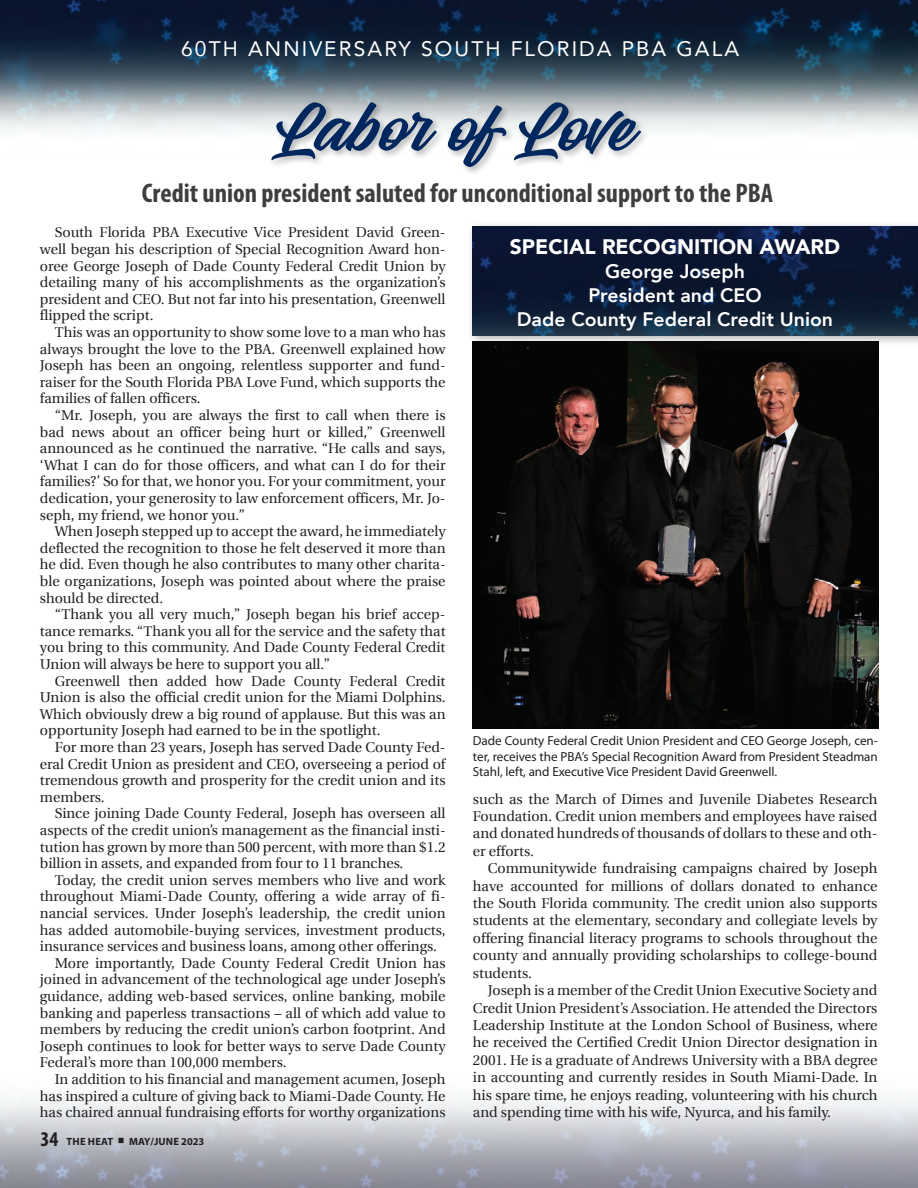
<style>
.page{position:relative;width:918px;height:1188px;background:#fff}
.page>*{position:absolute;margin:0;border:0;box-sizing:border-box;transform-origin:0 0}
.t1{font:64.65px "Galactic Adventure PERSONAL";color:#00275e}
.t2{font:700 condensed 27px "Myriad Pro";color:#3e3e3f}
.t3{font:21px "Avenir";letter-spacing:.1em;color:#fff}
.t4{font:900 21px "Avenir";color:#fff}
.t5{font:800 19.5px/24px "Avenir";color:#fff;text-align:center}
.t6{font:14.25px/16.6px "Utopia";color:#231f20;text-align:justify}
.t7{font:13.2px/15.8px "Myriad Pro";letter-spacing:-.005em;color:#231f20;text-align:justify}
.t8{font:700 10.5px "Myriad Pro";letter-spacing:.02em;color:#231f20}
.s1{font-stretch:condensed;font-size:21px}
.s2{font-family:"Minion Pro";font-weight:400;font-size:18px}
</style>
<div class="page">
<img style="left:0;top:0;width:918px;height:132px">
<div style="left:269px;top:100px;width:381px;height:76px;background:#231f20;opacity:.32"></div>
<div style="left:467px;top:221px;width:451px;height:126px;background:#231f20;opacity:.35"></div>
<img style="left:472px;top:227px;width:446px;height:108px">
<img style="left:473px;top:341px;width:405px;height:388px">
<h3 class="t3" style="left:181px;top:32px;width:559px">60TH ANNIVERSARY SOUTH FLORIDA PBA GALA</h3>
<h1 class="t1" style="left:278px;top:67px;width:361px">Labor of Love</h1>
<h2 class="t2" style="left:142px;top:176px;width:633px">Credit union president saluted for unconditional support to the PBA</h2>
<p class="t6" style="left:40px;top:224px;width:407px;text-indent:15px">South Florida PBA Executive Vice President David Green&shy;well began his description of Special Recognition Award hon&shy;oree George Joseph of Dade County Federal Credit Union by detailing many of his accomplishments as the organization’s president and CEO. But not far into his presentation, Greenwell flipped the script.</p>
<p class="t6" style="left:40px;top:324px;width:407px;text-indent:15px">This was an opportunity to show some love to a man who has always brought the love to the PBA. Greenwell explained how Joseph has been an ongoing, relentless supporter and fund&shy;raiser for the South Florida PBA Love Fund, which supports the families of fallen officers.</p>
<p class="t6" style="left:40px;top:407px;width:407px;text-indent:15px">“Mr. Joseph, you are always the first to call when there is bad news about an officer being hurt or killed,” Greenwell announced as he continued the narrative. “He calls and says, ‘What I can do for those officers, and what can I do for their families?’ So for that, we honor you. For your commitment, your dedication, your generosity to law enforcement officers, Mr. Jo&shy;seph, my friend, we honor you.”</p>
<p class="t6" style="left:40px;top:523px;width:407px;text-indent:15px">When Joseph stepped up to accept the award, he immediately deflected the recognition to those he felt deserved it more than he did. Even though he also contributes to many other charita&shy;ble organizations, Joseph was pointed about where the praise should be directed.</p>
<p class="t6" style="left:40px;top:606px;width:407px;text-indent:15px">“Thank you all very much,” Joseph began his brief accep&shy;tance remarks. “Thank you all for the service and the safety that you bring to this community. And Dade County Federal Credit Union will always be here to support you all.”</p>
<p class="t6" style="left:40px;top:673px;width:407px;text-indent:15px">Greenwell then added how Dade County Federal Credit Union is also the official credit union for the Miami Dolphins.<br>Which obviously drew a big round of applause. But this was an opportunity Joseph had earned to be in the spotlight.</p>
<p class="t6" style="left:40px;top:739px;width:407px;text-indent:15px">For more than 23 years, Joseph has served Dade County Fed&shy;eral Credit Union as president and CEO, overseeing a period of tremendous growth and prosperity for the credit union and its members.</p>
<p class="t6" style="left:40px;top:805px;width:407px;text-indent:15px">Since joining Dade County Federal, Joseph has overseen all aspects of the credit union’s management as the financial insti&shy;tution has grown by more than 500 percent, with more than $1.2 billion in assets, and expanded from four to 11 branches.</p>
<p class="t6" style="left:55px;top:872px;width:392px">Today, the credit union serves members who live and work</p>
<p class="t6" style="left:40px;top:888px;width:407px">throughout Miami-Dade County, offering a wide array of fi-</p>
<p class="t6" style="left:40px;top:905px;width:407px">nancial services. Under Joseph’s leadership, the credit union</p>
<p class="t6" style="left:40px;top:922px;width:407px">has added automobile-buying services, investment products,</p>
<p class="t6" style="left:40px;top:938px;width:398px">insurance services and business loans, among other offerings.</p>
<p class="t6" style="left:55px;top:955px;width:392px">More importantly, Dade County Federal Credit Union has</p>
<p class="t6" style="left:40px;top:971px;width:407px">joined in advancement of the technological age under Joseph’s</p>
<p class="t6" style="left:40px;top:988px;width:407px">guidance, adding web-based services, online banking, mobile</p>
<p class="t6" style="left:40px;top:1005px;width:407px">banking and paperless transactions – all of which add value to</p>
<p class="t6" style="left:40px;top:1021px;width:407px">members by reducing the credit union’s carbon footprint. And</p>
<p class="t6" style="left:40px;top:1038px;width:407px">Joseph continues to look for better ways to serve Dade County</p>
<p class="t6" style="left:40px;top:1054px;width:248px">Federal’s more than 100,000 members.</p>
<p class="t6" style="left:55px;top:1071px;width:392px">In addition to his financial and management acumen, Joseph</p>
<p class="t6" style="left:40px;top:1088px;width:407px">has inspired a culture of giving back to Miami-Dade County. He</p>
<p class="t6" style="left:40px;top:1104px;width:407px">has chaired annual fundraising efforts for worthy organizations</p>
<p class="t8" style="left:41px;top:1135px;width:165px"><span class="s1">34</span> THE HEAT <span class="s2">■</span> MAY/JUNE 2023</p>
<h3 class="t4" style="left:510px;top:228px;width:332px">SPECIAL RECOGNITION AWARD</h3>
<h3 class="t5" style="left:517px;top:259px;width:318px">George Joseph<br>President and CEO<br>Dade County Federal Credit Union</h3>
<p class="t7" style="left:473px;top:732px;width:407px">Dade County Federal Credit Union President and CEO George Joseph, cen&shy;ter, receives the PBA’s Special Recognition Award from President Steadman Stahl, left, and Executive Vice President David Greenwell.</p>
<p class="t6" style="left:473px;top:790px;width:406px;line-height:17.4px">such as the March of Dimes and Juvenile Diabetes Research Foundation. Credit union members and employees have raised and donated hundreds of thousands of dollars to these and oth&shy;er efforts.</p>
<p class="t6" style="left:473px;top:860px;width:406px;line-height:17.4px;text-indent:15px">Communitywide fundraising campaigns chaired by Joseph have accounted for millions of dollars donated to enhance the South Florida community. The credit union also supports students at the elementary, secondary and collegiate levels by offering financial literacy programs to schools throughout the county and annually providing scholarships to college-bound students.</p>
<p class="t6" style="left:473px;top:982px;width:406px;line-height:17.4px;text-indent:15px">Joseph is a member of the Credit Union Executive Society and Credit Union President’s Association. He attended the Directors Leadership Institute at the London School of Business, where he received the Certified Credit Union Director designation in 2001. He is a graduate of Andrews University with a BBA degree in accounting and currently resides in South Miami-Dade. In his spare time, he enjoys reading, volunteering with his church and spending time with his wife, Nyurca, and his family.</p>
</div>
